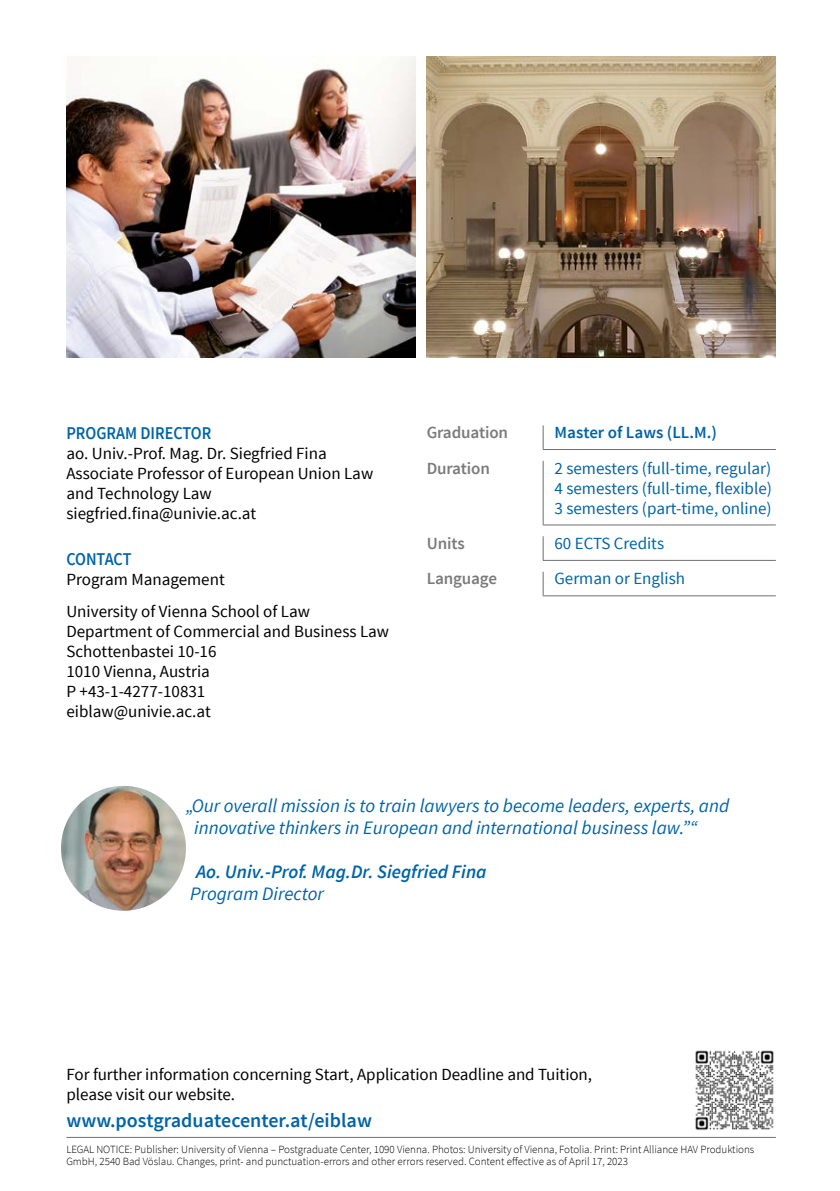
<style>
.page{position:relative;width:840px;height:1191px;background:#fff}
.page>*{position:absolute;margin:0;border:0;box-sizing:border-box;transform-origin:0 0}
.t1{font:600 20px "Source Sans Pro";color:#0064a7}
.t2{font:italic 19px/22px "Source Sans Pro";color:#0064a7}
.t3{font:italic 600 19px "Source Sans Pro";color:#0064a7}
.t4{font:600 18px "Source Sans Pro";color:#0064a7;scale:.9 1}
.t5{font:17px/20px "Source Sans Pro";color:#000}
.t6{font:17px/20px "Source Sans Pro";color:#0064a7;text-align:justify}
.t7{font:600 17px "Source Sans Pro";letter-spacing:-.01em;color:#7c7b7b}
.t8{font:600 17px "Source Sans Pro";color:#0064a7}
.t9{font:300 11px/12px "Source Sans Pro";color:#000}
</style>
<div class="page">
<img style="left:66px;top:57px;width:349px;height:301px">
<img style="left:426px;top:57px;width:349px;height:301px">
<hr style="left:66px;top:1137px;width:709px;height:1px;background:#706f6f">
<img style="left:695px;top:1050px;width:79px;height:81px">
<img style="left:61px;top:786px;width:125px;height:124px;border-radius:62px">
<svg style="left:542px;top:425px;width:1px;height:24px"></svg>
<hr style="left:542px;top:449px;width:233px;height:1px;background:#706f6f">
<hr style="left:542px;top:461px;width:1px;height:63px;background:#706f6f">
<hr style="left:542px;top:524px;width:233px;height:1px;background:#706f6f">
<svg style="left:542px;top:536px;width:1px;height:24px"></svg>
<hr style="left:542px;top:560px;width:233px;height:1px;background:#706f6f">
<svg style="left:542px;top:572px;width:1px;height:23px"></svg>
<hr style="left:542px;top:595px;width:233px;height:1px;background:#706f6f">
<p class="t4" style="left:66px;top:421px;width:162px">PROGRAM DIRECTOR</p>
<p class="t5" style="left:66px;top:443px;width:308px">ao. Univ.-Prof. Mag. Dr. Siegfried Fina Associate Professor of European Union Law and Technology Law siegfried.fina@univie.ac.at</p>
<p class="t4" style="left:66px;top:547px;width:74px">CONTACT</p>
<p class="t5" style="left:66px;top:563px;width:245px;line-height:32px">Program Management<br>University of Vienna School of Law</p>
<p class="t5" style="left:66px;top:621px;width:324px">Department of Commercial and Business Law<br>Schottenbastei 10-16<br>1010 Vienna, Austria<br>P +43-1-4277-10831<br>eiblaw@univie.ac.at</p>
<p class="t7" style="left:426px;top:422px;width:83px">Graduation</p>
<p class="t8" style="left:554px;top:422px;width:164px">Master of Laws (LL.M.)</p>
<p class="t7" style="left:426px;top:457px;width:65px">Duration</p>
<p class="t6" style="left:554px;top:458px;width:219px">2 semesters (full-time, regular)<br>4 semesters (full-time, flexible)<br>3 semesters (part-time, online)</p>
<p class="t7" style="left:426px;top:532px;width:39px">Units</p>
<p class="t6" style="left:554px;top:533px;width:111px">60 ECTS Credits</p>
<p class="t7" style="left:426px;top:568px;width:72px">Language</p>
<p class="t6" style="left:554px;top:569px;width:132px">German or English</p>
<p class="t2" style="left:194px;top:795px;width:536px;text-indent:-8px">„Our overall mission is to train lawyers to become leaders, experts, and innovative thinkers in European and international business law.”“</p>
<p class="t3" style="left:196px;top:860px;width:292px">Ao. Univ.-Prof. Mag.Dr. Siegfried Fina</p>
<p class="t2" style="left:190px;top:883px;width:135px">Program Director</p>
<p class="t5" style="left:67px;top:1065px;width:526px">For further information concerning Start, Application Deadline and Tuition, please visit our website.</p>
<p class="t1" style="left:66px;top:1107px;width:307px">www.postgraduatecenter.at/eiblaw</p>
<p class="t9" style="left:66px;top:1143px;width:689px">LEGAL NOTICE: Publisher: University of Vienna – Postgraduate Center, 1090 Vienna. Photos: University of Vienna, Fotolia. Print: Print Alliance HAV Produktions<br>GmbH, 2540 Bad Vöslau. Changes, print- and punctuation-errors and other errors reserved. Content effective as of April 17, 2023</p>
</div>
